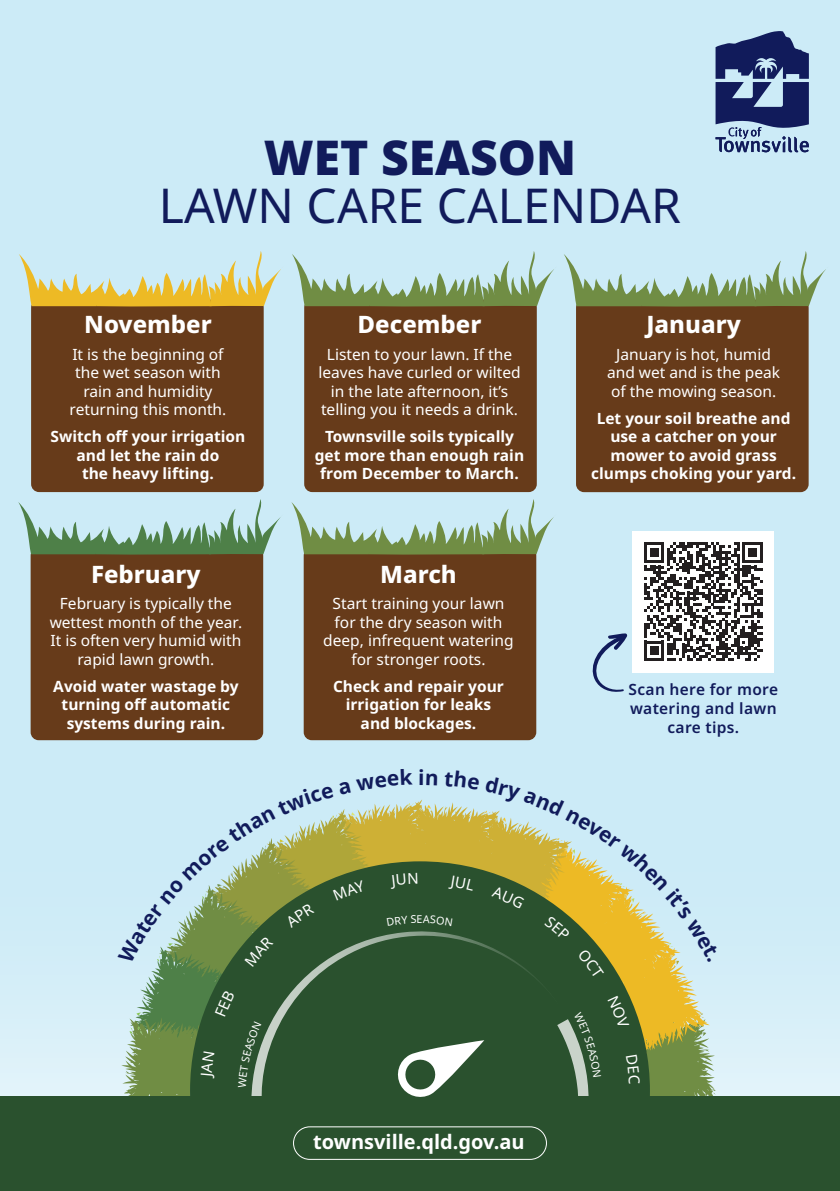
<style>
.page{position:relative;width:840px;height:1191px;background:#fff}
.page>*{position:absolute;margin:0;border:0;box-sizing:border-box;transform-origin:0 0}
.t1{font:48px "Noto Sans";color:#111b5b}
.t2{font:900 48px "Noto Sans";color:#111b5b}
.t3{font:800 24px "Noto Sans";color:#fff}
.t4{font:700 20.8px "Noto Sans";color:#111b5b}
.t5{font:700 20px "Noto Sans";color:#fff}
.t6{font:15.6px/18.6px "Noto Sans";color:#fff;text-align:center}
.t7{font:700 15.6px/18.6px "Noto Sans";color:#fff;text-align:center}
.t8{font:600 15.6px/18.6px "Noto Sans";letter-spacing:.02em;color:#111b5b;text-align:center}
</style>
<div class="page">
<div style="left:0;top:0;width:839px;height:1191px;background:#ccebf7"></div>
<div style="left:0;top:1096px;width:839px;height:95px;background:#2a512e"></div>
<div style="left:293px;top:1126px;width:253px;height:33px;border:1px solid #fff;border-radius:16px"></div>
<svg style="left:715px;top:31px;width:93px;height:121px"></svg>
<div style="left:31px;top:299px;width:232px;height:193px;background:#673b1a;border-radius:8px"></div>
<svg style="left:19px;top:251px;width:262px;height:56px"></svg>
<div style="left:304px;top:299px;width:232px;height:193px;background:#673b1a;border-radius:8px"></div>
<svg style="left:292px;top:251px;width:262px;height:56px"></svg>
<div style="left:575px;top:300px;width:233px;height:192px;background:#673b1a;border-radius:8px"></div>
<svg style="left:564px;top:251px;width:262px;height:56px"></svg>
<div style="left:31px;top:547px;width:232px;height:193px;background:#673b1a;border-radius:8px"></div>
<svg style="left:18px;top:499px;width:263px;height:56px"></svg>
<div style="left:303px;top:547px;width:233px;height:193px;background:#673b1a;border-radius:8px"></div>
<svg style="left:291px;top:499px;width:263px;height:56px"></svg>
<div style="left:632px;top:531px;width:141px;height:141px;background:#fff"></div>
<svg style="left:644px;top:542px;width:118px;height:119px"></svg>
<svg style="left:592px;top:633px;width:35px;height:59px"></svg>
<svg style="left:117px;top:799px;width:601px;height:298px"></svg>
<h1 class="t2" style="left:264px;top:121px;width:313px">WET SEASON</h1>
<h1 class="t1" style="left:159px;top:171px;width:523px">LAWN CARE CALENDAR</h1>
<h2 class="t3" style="left:84px;top:307px;width:129px">November</h2>
<p class="t6" style="left:70px;top:345px;width:158px">It is the beginning of the wet season with rain and humidity returning this month.</p>
<p class="t7" style="left:50px;top:427px;width:196px">Switch off your irrigation and let the rain do<br>the heavy lifting.</p>
<h2 class="t3" style="left:91px;top:556px;width:111px">February</h2>
<p class="t6" style="left:50px;top:594px;width:194px">February is typically the wettest month of the year.<br>It is often very humid with rapid lawn growth.</p>
<p class="t7" style="left:53px;top:677px;width:187px">Avoid water wastage by turning off automatic systems during rain.</p>
<h2 class="t3" style="left:357px;top:307px;width:125px">December</h2>
<p class="t6" style="left:318px;top:345px;width:204px">Listen to your lawn. If the leaves have curled or wilted in the late afternoon, it’s telling you it needs a drink.</p>
<p class="t7" style="left:314px;top:427px;width:211px">Townsville soils typically get more than enough rain from December to March.</p>
<h2 class="t3" style="left:646px;top:307px;width:96px">January</h2>
<p class="t6" style="left:606px;top:345px;width:174px">January is hot, humid and wet and is the peak of the mowing season.</p>
<p class="t7" style="left:591px;top:409px;width:206px">Let your soil breathe and use a catcher on your mower to avoid grass clumps choking your yard.</p>
<h2 class="t3" style="left:380px;top:556px;width:78px">March</h2>
<p class="t6" style="left:323px;top:594px;width:192px">Start training your lawn for the dry season with deep, infrequent watering for stronger roots.</p>
<p class="t7" style="left:333px;top:677px;width:172px">Check and repair your irrigation for leaks and blockages.</p>
<p class="t8" style="left:628px;top:681px;width:151px">Scan here for more watering and lawn care tips.</p>
<h3 class="t4" style="left:418px;top:762px;width:8px">i</h3>
<p class="t5" style="left:313px;top:1127px;width:213px">townsville.qld.gov.au</p>
</div>
